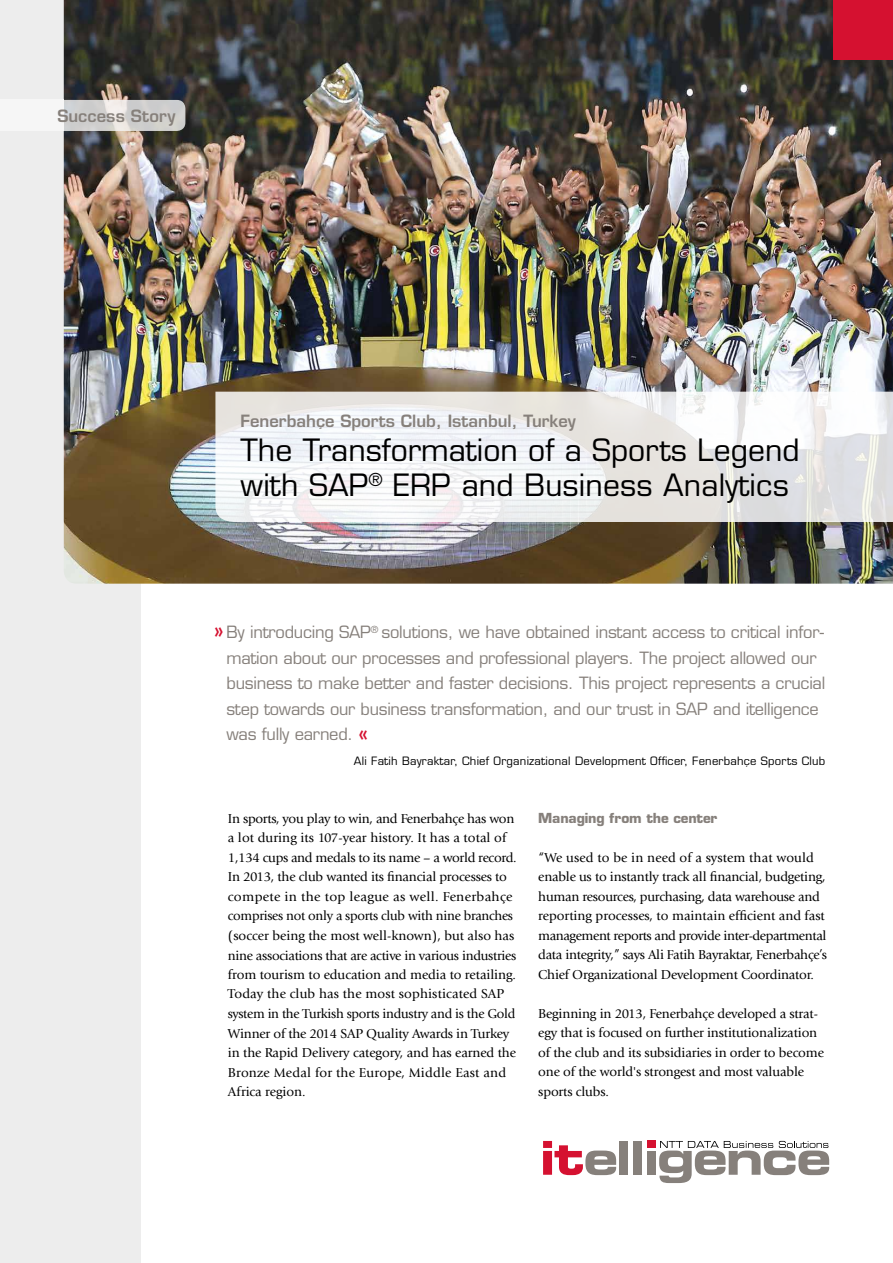
<style>
.page{position:relative;width:893px;height:1263px;background:#fff}
.page>*{position:absolute;margin:0;border:0;box-sizing:border-box;transform-origin:0 0}
.t1{font:500 30px/34.5px "Eurostile LTCE";letter-spacing:.005em;color:#000}
.t2{font:500 16.5px/25.5px "Eurostile LTCE";letter-spacing:-.015em;color:#86807b}
.t3{font:600 16.5px "Eurostile LTCE";color:#86807b}
.t4{font:13.5px/19.5px "Giovanni LTCE";letter-spacing:-.015em;color:#000}
.t5{font:700 13.5px "Eurostile LTCE";letter-spacing:-.01em;color:#86807b}
.t6{font:500 11.25px "Eurostile LTCE";letter-spacing:.02em;color:#000}
.s1{font-weight:600;font-size:18px;color:#d51130}
</style>
<div class="page">
<div style="left:0;top:0;width:140px;height:1263px;background:#ededed"></div>
<svg style="left:543px;top:1141px;width:73px;height:34px"></svg>
<div style="left:619px;top:1141px;width:9px;height:34px;background:#86807b"></div>
<div style="left:633px;top:1141px;width:9px;height:34px;background:#86807b"></div>
<div style="left:647px;top:1141px;width:9px;height:7px;background:#d51130"></div>
<div style="left:647px;top:1151px;width:9px;height:24px;background:#86807b"></div>
<svg style="left:659px;top:1141px;width:170px;height:42px"></svg>
<img style="left:64px;top:0;width:829px;height:584px">
<svg style="left:215px;top:392px;width:678px;height:130px"></svg>
<div style="left:833px;top:0;width:60px;height:60px;background:#d51130"></div>
<svg style="left:51px;top:100px;width:134px;height:31px;background:#d3d2d1"></svg>
<div style="left:0;top:100px;width:64px;height:31px;background:#f6f6f6"></div>
<p class="t3" style="left:57px;top:106px;width:120px">Success Story</p>
<p class="t3" style="left:241px;top:410px;width:337px">Fenerbahçe Sports Club, Istanbul, Turkey</p>
<h1 class="t1" style="left:241px;top:433px;width:560px">The Transformation of a Sports Legend with SAP<sup>®</sup> ERP and Business Analytics</h1>
<p class="t2" style="left:226px;top:619px;width:600px;text-indent:-12px"><span class="s1">»</span> By introducing SAP<sup>®</sup> solutions, we have obtained instant access to critical infor&shy;mation about our processes and professional players. The project allowed our business to make better and faster decisions. This project represents a crucial step towards our business transformation, and our trust in SAP and itelligence was fully earned. <span class="s1">«</span></p>
<p class="t6" style="left:354px;top:754px;width:473px">Ali Fatih Bayraktar, Chief Organizational Development Officer, Fenerbahçe Sports Club</p>
<p class="t4" style="left:228px;top:809px;width:290px">In sports, you play to win, and Fenerbahçe has won a lot during its 107-year history. It has a total of 1,134 cups and medals to its name – a world record.<br>In 2013, the club wanted its financial processes to compete in the top league as well. Fenerbahçe comprises not only a sports club with nine branches (soccer being the most well-known), but also has nine associations that are active in various industries from tourism to education and media to retailing.<br>Today the club has the most sophisticated SAP system in the Turkish sports industry and is the Gold Winner of the 2014 SAP Quality Awards in Turkey in the Rapid Delivery category, and has earned the Bronze Medal for the Europe, Middle East and Africa region.</p>
<p class="t5" style="left:538px;top:809px;width:181px">Managing from the center</p>
<p class="t4" style="left:538px;top:847px;width:290px">“We used to be in need of a system that would enable us to instantly track all financial, budgeting, human resources, purchasing, data warehouse and reporting processes, to maintain efficient and fast management reports and provide inter-departmental data integrity,” says Ali Fatih Bayraktar, Fenerbahçe’s Chief Organizational Development Coordinator.</p>
<p class="t4" style="left:538px;top:1003px;width:287px">Beginning in 2013, Fenerbahçe developed a strat&shy;egy that is focused on further institutionalization of the club and its subsidiaries in order to become one of the world's strongest and most valuable sports clubs.</p>
</div>
